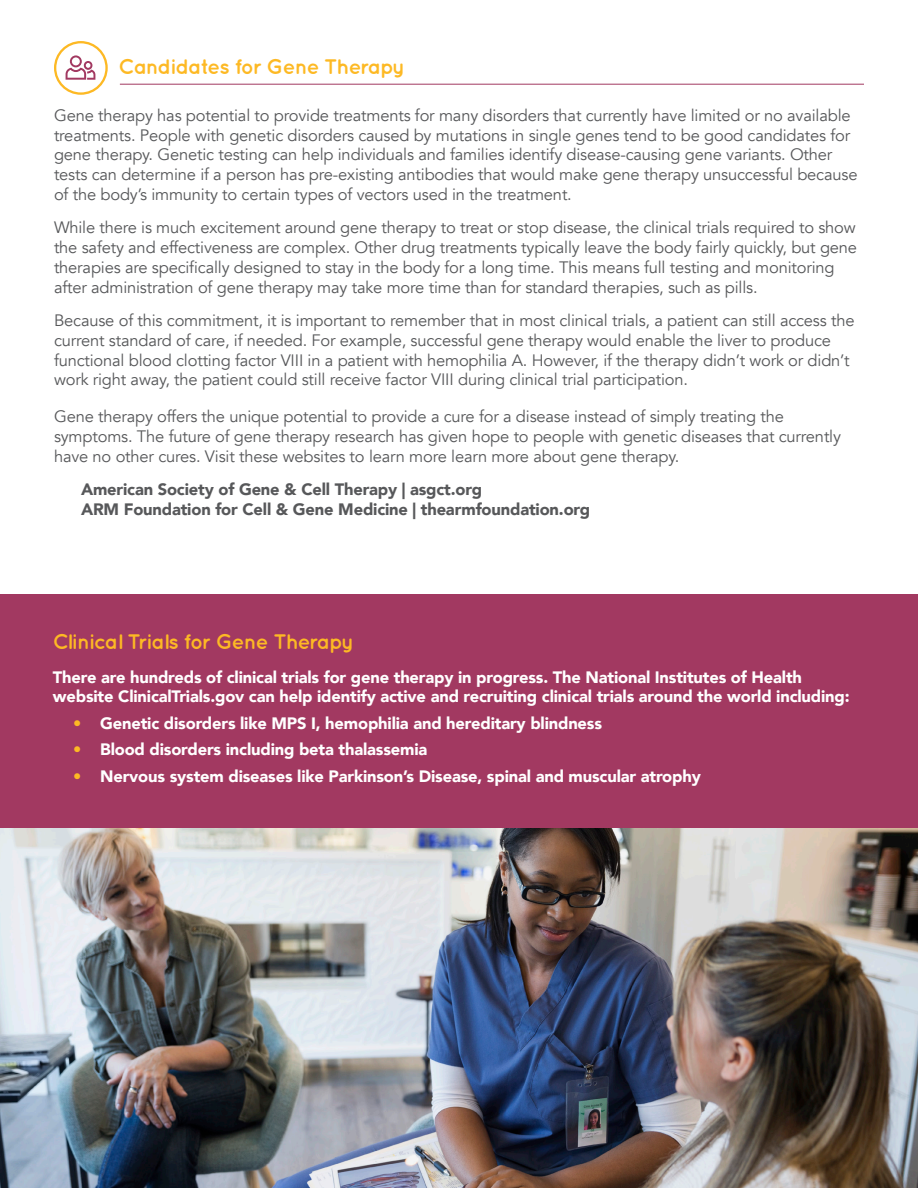
<style>
.page{position:relative;width:918px;height:1188px;background:#fff}
.page>*{position:absolute;margin:0;border:0;box-sizing:border-box;transform-origin:0 0}
.t1{font:700 21px "Quicksand";letter-spacing:-.04em;color:#fdb924}
.t2{font:16.5px/19.8px "Avenir";letter-spacing:-.01em;color:#57585a}
.t3{font:900 16.5px/19.8px "Avenir";letter-spacing:-.01em;color:#fff}
.t4{font:900 16.5px "Avenir";letter-spacing:-.01em;color:#57585a}
.s1{color:#fdb924}
</style>
<div class="page">
<div style="left:0;top:594px;width:918px;height:234px;background:#a23961"></div>
<img style="left:0;top:828px;width:918px;height:360px">
<hr style="left:120px;top:84px;width:744px;height:1px;background:#a23961">
<div style="left:54px;top:41px;width:54px;height:54px;border:2px solid #fdb924;border-radius:50%"></div>
<svg style="left:66px;top:55px;width:29px;height:25px"></svg>
<p class="t1" style="left:119px;top:54px;width:288px">Candidates for Gene Therapy</p>
<p class="t2" style="left:54px;top:105px;width:805px">Gene therapy has potential to provide treatments for many disorders that currently have limited or no available treatments. People with genetic disorders caused by mutations in single genes tend to be good candidates for gene therapy. Genetic testing can help individuals and families identify disease-causing gene variants. Other tests can determine if a person has pre-existing antibodies that would make gene therapy unsuccessful because of the body’s immunity to certain types of vectors used in the treatment.</p>
<p class="t2" style="left:54px;top:218px;width:805px">While there is much excitement around gene therapy to treat or stop disease, the clinical trials required to show the safety and effectiveness are complex. Other drug treatments typically leave the body fairly quickly, but gene therapies are specifically designed to stay in the body for a long time. This means full testing and monitoring after administration of gene therapy may take more time than for standard therapies, such as pills.</p>
<p class="t2" style="left:54px;top:311px;width:802px">Because of this commitment, it is important to remember that in most clinical trials, a patient can still access the current standard of care, if needed. For example, successful gene therapy would enable the liver to produce functional blood clotting factor VIII in a patient with hemophilia A. However, if the therapy didn’t work or didn’t work right away, the patient could still receive factor VIII during clinical trial participation.</p>
<p class="t2" style="left:54px;top:407px;width:789px">Gene therapy offers the unique potential to provide a cure for a disease instead of simply treating the symptoms. The future of gene therapy research has given hope to people with genetic diseases that currently have no other cures. Visit these websites to learn more learn more about gene therapy.</p>
<p class="t4" style="left:81px;top:475px;width:403px">American Society of Gene &amp; Cell Therapy | asgct.org</p>
<p class="t4" style="left:81px;top:495px;width:511px">ARM Foundation for Cell &amp; Gene Medicine | thearmfoundation.org</p>
<p class="t1" style="left:53px;top:629px;width:303px">Clinical Trials for Gene Therapy</p>
<p class="t3" style="left:53px;top:666px;width:798px">There are hundreds of clinical trials for gene therapy in progress. The National Institutes of Health website ClinicalTrials.gov can help identify active and recruiting clinical trials around the world including:</p>
<p class="t3" style="left:73px;top:713px;width:530px"><span class="s1">•</span> Genetic disorders like MPS I, hemophilia and hereditary blindness</p>
<p class="t3" style="left:73px;top:739px;width:356px"><span class="s1">•</span> Blood disorders including beta thalassemia</p>
<p class="t3" style="left:73px;top:766px;width:629px"><span class="s1">•</span> Nervous system diseases like Parkinson’s Disease, spinal and muscular atrophy</p>
</div>
